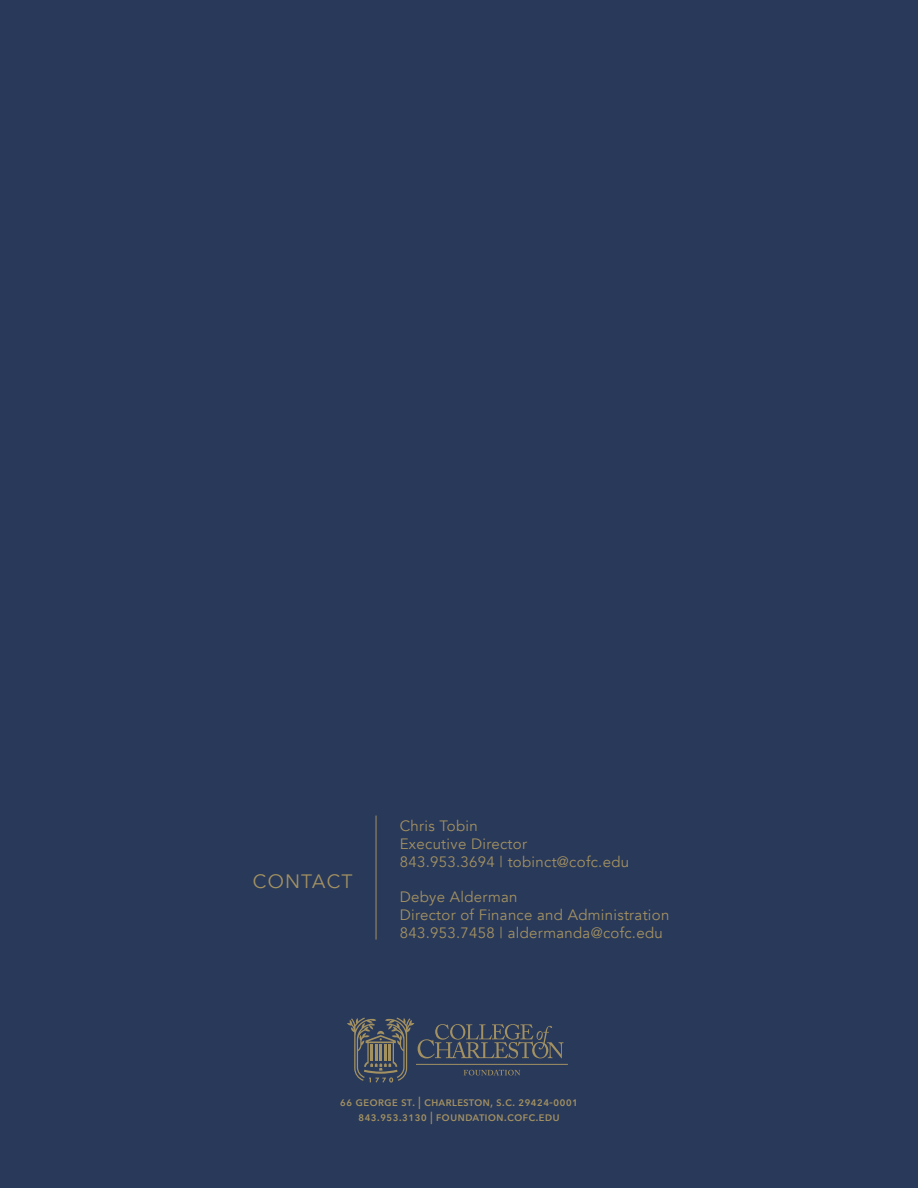
<style>
.page{position:relative;width:918px;height:1188px;background:#29395a}
.page>*{position:absolute;margin:0;border:0;box-sizing:border-box;transform-origin:0 0}
.t1{font:19.35px "Avenir";letter-spacing:.06em;color:#a39161}
.t2{font:15px/18px "Avenir";letter-spacing:.02em;color:#a39161}
.t3{font:500 12.3px/15px "Avenir Next LT Pro";color:#a39161;text-align:center}
</style>
<div class="page">
<hr style="left:416px;top:1064px;width:152px;height:1px;background:#a39161">
<svg style="left:347px;top:1018px;width:217px;height:65px"></svg>
<hr style="left:376px;top:816px;width:1px;height:124px;background:#a39161">
<p class="t1" style="left:253px;top:870px;width:101px">CONTACT</p>
<p class="t2" style="left:400px;top:817px;width:231px">Chris Tobin<br>Executive Director<br>843.953.3694 | tobinct@cofc.edu</p>
<p class="t2" style="left:400px;top:888px;width:271px">Debye Alderman<br>Director of Finance and Administration<br>843.953.7458 | aldermanda@cofc.edu</p>
<p class="t3" style="left:340px;top:1094px;width:240px">66 george st. | charleston, s.c. 29424-0001<br>843.953.3130 | foundation.cofc.edu</p>
</div>
